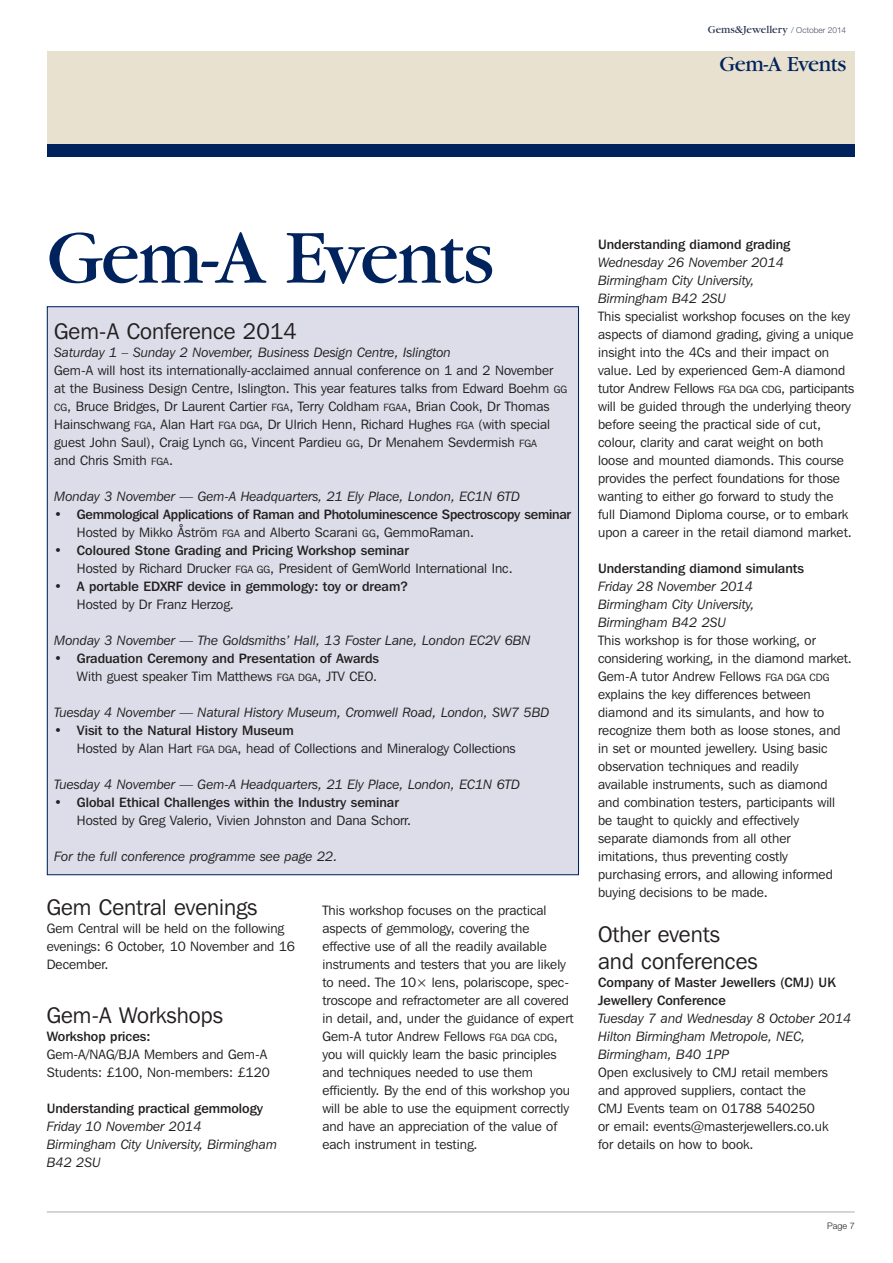
<style>
.page{position:relative;width:893px;height:1263px;background:#fff}
.page>*{position:absolute;margin:0;border:0;box-sizing:border-box;transform-origin:0 0}
.t1{font:79.5px "Garamond";letter-spacing:-.025em;color:#00235d}
.t2{font:22.5px/27px "Franklin Gothic IT Cby BT";color:#231f20}
.t3{font:22.5px "Garamond";letter-spacing:-.025em;color:#00235d}
.t4{font:13.5px/18px "Franklin Gothic IT Cby BT";color:#231f20}
.t5{font:italic 13.5px/18px "Franklin Gothic IT Cby BT";color:#231f20}
.t6{font:500 13.5px/18px "Franklin Gothic IT Cby BT";color:#231f20}
.t7{font:500 13.5px/18px "Franklin Gothic IT Cby BT";letter-spacing:-.02em;color:#231f20}
.t8{font:11.25px "Garamond";color:#283450}
.t9{font:300 9px "Helvetica Neue";color:#231f20}
.s1{font-family:"Helvetica Neue";font-weight:300;font-size:8.25px;color:#4a4e66}
.s2{font-size:10.5px}
.s3{font-weight:400}
.s4{font-weight:400;font-size:10.5px}
.s5{font-weight:500}
</style>
<div class="page">
<div style="left:47px;top:51px;width:808px;height:94px;background:#e9e1cf"></div>
<div style="left:47px;top:145px;width:808px;height:12px;background:#00235d"></div>
<hr style="left:47px;top:1211px;width:808px;height:2px;background:#c6c8ca">
<div style="left:48px;top:307px;width:530px;height:567px;background:#dcdde9"></div>
<p class="t8" style="left:708px;top:26px;width:140px">Gems&amp;Jewellery <span class="s1">/ October 2014</span></p>
<h2 class="t3" style="left:720px;top:56px;width:128px">Gem-A Events</h2>
<h1 class="t1" style="left:47px;top:230px;width:449px">Gem-A Events</h1>
<h2 class="t2" style="left:54px;top:320px;width:244px">Gem-A Conference 2014</h2>
<p class="t5" style="left:54px;top:345px;width:398px">Saturday 1 – Sunday 2 November, Business Design Centre, Islington</p>
<p class="t4" style="left:54px;top:363px;width:515px">Gem-A will host its internationally-acclaimed annual conference on 1 and 2 November at the Business Design Centre, Islington. This year features talks from Edward Boehm <span class="s2">GG CG</span>, Bruce Bridges, Dr Laurent Cartier <span class="s2">FGA</span>, Terry Coldham <span class="s2">FGAA</span>, Brian Cook, Dr Thomas Hainschwang <span class="s2">FGA</span>, Alan Hart <span class="s2">FGA DGA</span>, Dr Ulrich Henn, Richard Hughes <span class="s2">FGA</span> (with special guest John Saul), Craig Lynch <span class="s2">GG</span>, Vincent Pardieu <span class="s2">GG</span>, Dr Menahem Sevdermish <span class="s2">FGA<br></span>and Chris Smith <span class="s2">FGA</span>.</p>
<p class="t5" style="left:54px;top:489px;width:467px">Monday 3 November — Gem-A Headquarters, 21 Ely Place, London, EC1N 6TD</p>
<p class="t7" style="left:77px;top:506px;width:496px;text-indent:-23px"><span class="s3">•</span> Gemmological Applications of Raman and Photoluminescence Spectroscopy seminar<br><span class="s3">Hosted by Mikko Åström</span> <span class="s4">FGA</span> <span class="s3">and Alberto Scarani</span> <span class="s4">GG</span><span class="s3">, GemmoRaman.</span></p>
<p class="t4" style="left:77px;top:543px;width:437px;text-indent:-23px"><span class="s5">• Coloured Stone Grading and Pricing Workshop seminar<br></span>Hosted by Richard Drucker <span class="s2">FGA GG</span>, President of GemWorld International Inc.</p>
<p class="t6" style="left:54px;top:578px;width:355px">• A portable EDXRF device in gemmology: toy or dream?</p>
<p class="t4" style="left:77px;top:597px;width:159px">Hosted by Dr Franz Herzog.</p>
<p class="t5" style="left:54px;top:633px;width:478px">Monday 3 November — The Goldsmiths’ Hall, 13 Foster Lane, London EC2V 6BN</p>
<p class="t6" style="left:54px;top:650px;width:326px;text-align:right"><span class="s3">•</span> Graduation Ceremony and Presentation of Awards<br><span class="s3">With guest speaker Tim Matthews</span> <span class="s4">FGA DGA</span><span class="s3">, JTV CEO.</span></p>
<p class="t5" style="left:54px;top:705px;width:497px">Tuesday 4 November — Natural History Museum, Cromwell Road, London, SW7 5BD</p>
<p class="t4" style="left:77px;top:723px;width:440px;text-indent:-23px"><span class="s5">• Visit to the Natural History Museum<br></span>Hosted by Alan Hart <span class="s2">FGA DGA</span>, head of Collections and Mineralogy Collections</p>
<p class="t5" style="left:54px;top:777px;width:467px">Tuesday 4 November — Gem-A Headquarters, 21 Ely Place, London, EC1N 6TD</p>
<p class="t6" style="left:54px;top:794px;width:346px">• Global Ethical Challenges within the Industry seminar</p>
<p class="t4" style="left:77px;top:813px;width:336px">Hosted by Greg Valerio, Vivien Johnston and Dana Schorr.</p>
<p class="t5" style="left:54px;top:849px;width:285px">For the full conference programme see page 22.</p>
<h2 class="t2" style="left:47px;top:896px;width:212px">Gem Central evenings</h2>
<p class="t4" style="left:47px;top:921px;width:250px">Gem Central will be held on the following evenings: 6 October, 10 November and 16<br>December.</p>
<h2 class="t2" style="left:47px;top:1004px;width:178px">Gem-A Workshops</h2>
<p class="t6" style="left:47px;top:1028px;width:105px">Workshop prices:</p>
<p class="t4" style="left:47px;top:1047px;width:225px">Gem-A/NAG/BJA Members and Gem-A<br>Students: £100, Non-members: £120</p>
<p class="t6" style="left:47px;top:1100px;width:218px">Understanding practical gemmology</p>
<p class="t5" style="left:47px;top:1119px;width:232px">Friday 10 November 2014<br>Birmingham City University, Birmingham<br>B42 2SU</p>
<p class="t4" style="left:322px;top:903px;width:253px">This workshop focuses on the practical aspects of gemmology, covering the effective use of all the readily available instruments and testers that you are likely to need. The 10× lens, polariscope, spec&shy;troscope and refractometer are all covered in detail, and, under the guidance of expert Gem-A tutor Andrew Fellows <span class="s2">FGA DGA CDG</span>, you will quickly learn the basic principles and techniques needed to use them efficiently. By the end of this workshop you will be able to use the equipment correctly and have an appreciation of the value of each instrument in testing.</p>
<p class="t6" style="left:598px;top:236px;width:194px">Understanding diamond grading</p>
<p class="t5" style="left:598px;top:255px;width:187px">Wednesday 26 November 2014<br>Birmingham City University,<br>Birmingham B42 2SU</p>
<p class="t4" style="left:598px;top:309px;width:258px">This specialist workshop focuses on the key aspects of diamond grading, giving a unique insight into the 4Cs and their impact on value. Led by experienced Gem-A diamond tutor Andrew Fellows <span class="s2">FGA DGA CDG</span>, participants will be guided through the underlying theory before seeing the practical side of cut, colour, clarity and carat weight on both loose and mounted diamonds. This course provides the perfect foundations for those wanting to either go forward to study the<br>full Diamond Diploma course, or to embark upon a career in the retail diamond market.</p>
<p class="t6" style="left:598px;top:560px;width:207px">Understanding diamond simulants</p>
<p class="t5" style="left:598px;top:579px;width:158px">Friday 28 November 2014<br>Birmingham City University,<br>Birmingham B42 2SU</p>
<p class="t4" style="left:598px;top:633px;width:255px">This workshop is for those working, or considering working, in the diamond market.<br>Gem-A tutor Andrew Fellows <span class="s2">FGA DGA CDG </span>explains the key differences between diamond and its simulants, and how to recognize them both as loose stones, and in set or mounted jewellery. Using basic observation techniques and readily<br>available instruments, such as diamond and combination testers, participants will be taught to quickly and effectively separate diamonds from all other imitations, thus preventing costly purchasing errors, and allowing informed buying decisions to be made.</p>
<h2 class="t2" style="left:598px;top:923px;width:161px">Other events and conferences</h2>
<p class="t6" style="left:598px;top:974px;width:239px">Company of Master Jewellers (CMJ) UK<br>Jewellery Conference</p>
<p class="t5" style="left:598px;top:1011px;width:255px">Tuesday 7 and Wednesday 8 October 2014<br>Hilton Birmingham Metropole, NEC,<br>Birmingham, B40 1PP</p>
<p class="t4" style="left:598px;top:1065px;width:232px">Open exclusively to CMJ retail members and approved suppliers, contact the CMJ Events team on 01788 540250 or email: events@masterjewellers.co.uk for details on how to book.</p>
<p class="t9" style="left:827px;top:1223px;width:29px">Page 7</p>
</div>
